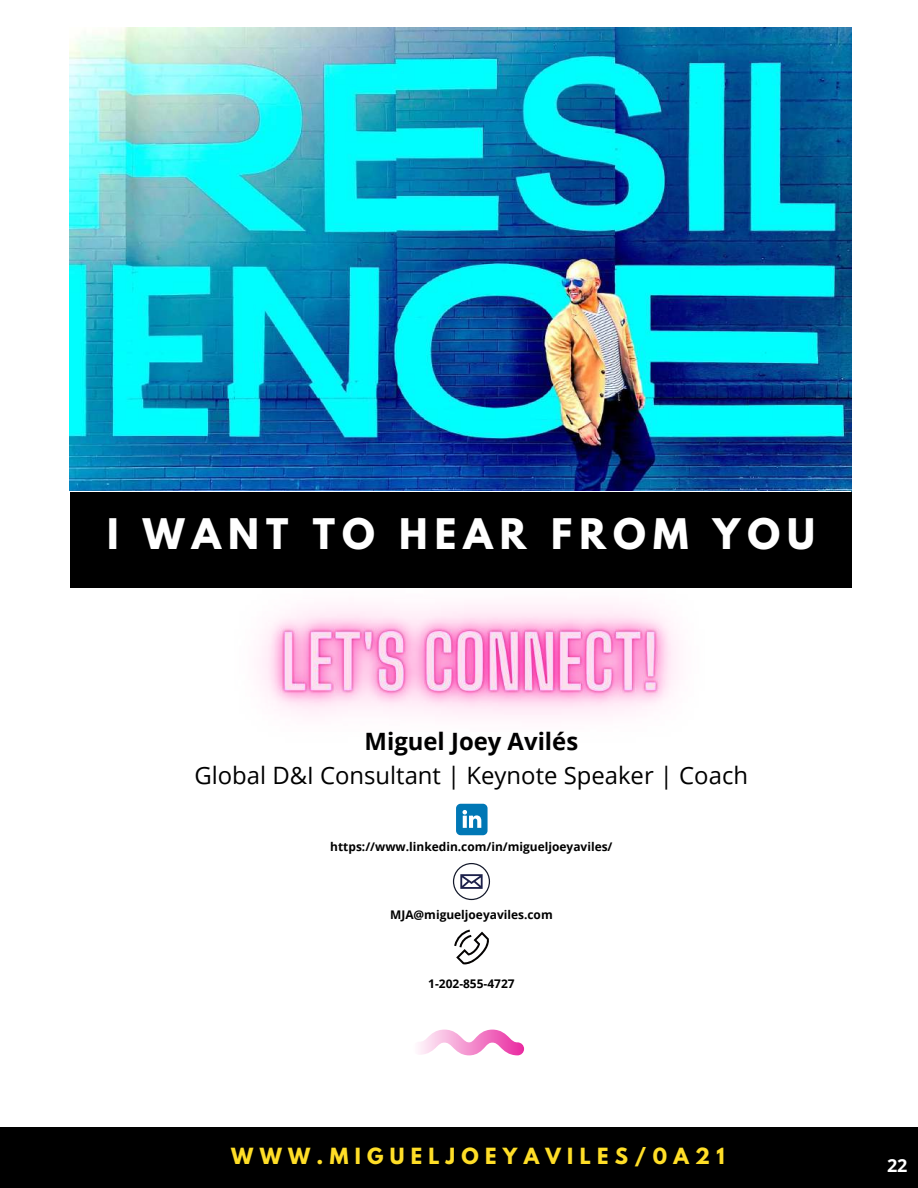
<style>
.page{position:relative;width:918px;height:1188px;background:#fff}
.page>*{position:absolute;margin:0;border:0;box-sizing:border-box;transform-origin:0 0}
.t1{font:700 37.35px "League Spartan";letter-spacing:.19em;color:#fff}
.t2{font:23.85px "Open Sans";color:#000}
.t3{font:700 23.85px "Open Sans";color:#000}
.t4{font:700 19.8px "League Spartan";letter-spacing:.32em;color:#ffde27}
.t5{font:700 18px "Open Sans";color:#fff}
.t6{font:700 12px "Open Sans";color:#000}
</style>
<div class="page">
<img style="left:70px;top:28px;width:781px;height:463px">
<div style="left:70px;top:492px;width:782px;height:95px;background:#000"></div>
<div style="left:0;top:1128px;width:918px;height:60px;background:#000"></div>
<svg style="left:418px;top:1030px;width:106px;height:25px"></svg>
<svg style="left:456px;top:804px;width:32px;height:31px"></svg>
<svg style="left:453px;top:863px;width:37px;height:37px"></svg>
<svg style="left:454px;top:930px;width:35px;height:34px"></svg>
<img style="left:187px;top:587px;width:582px;height:131px">
<h1 class="t1" style="left:107px;top:516px;width:709px">I WANT TO HEAR FROM YOU</h1>
<h2 class="t3" style="left:365px;top:725px;width:215px">Miguel Joey Avilés</h2>
<h2 class="t2" style="left:194px;top:758px;width:555px">Global D&amp;I Consultant | Keynote Speaker | Coach</h2>
<p class="t6" style="left:330px;top:839px;width:284px">https://www.linkedin.com/in/migueljoeyaviles/</p>
<p class="t6" style="left:390px;top:906px;width:164px">MJA@migueljoeyaviles.com</p>
<p class="t6" style="left:428px;top:975px;width:88px">1-202-855-4727</p>
<h3 class="t4" style="left:231px;top:1146px;width:495px">WWW.MIGUELJOEYAVILES/0A21</h3>
<h3 class="t5" style="left:887px;top:1153px;width:22px">22</h3>
</div>
